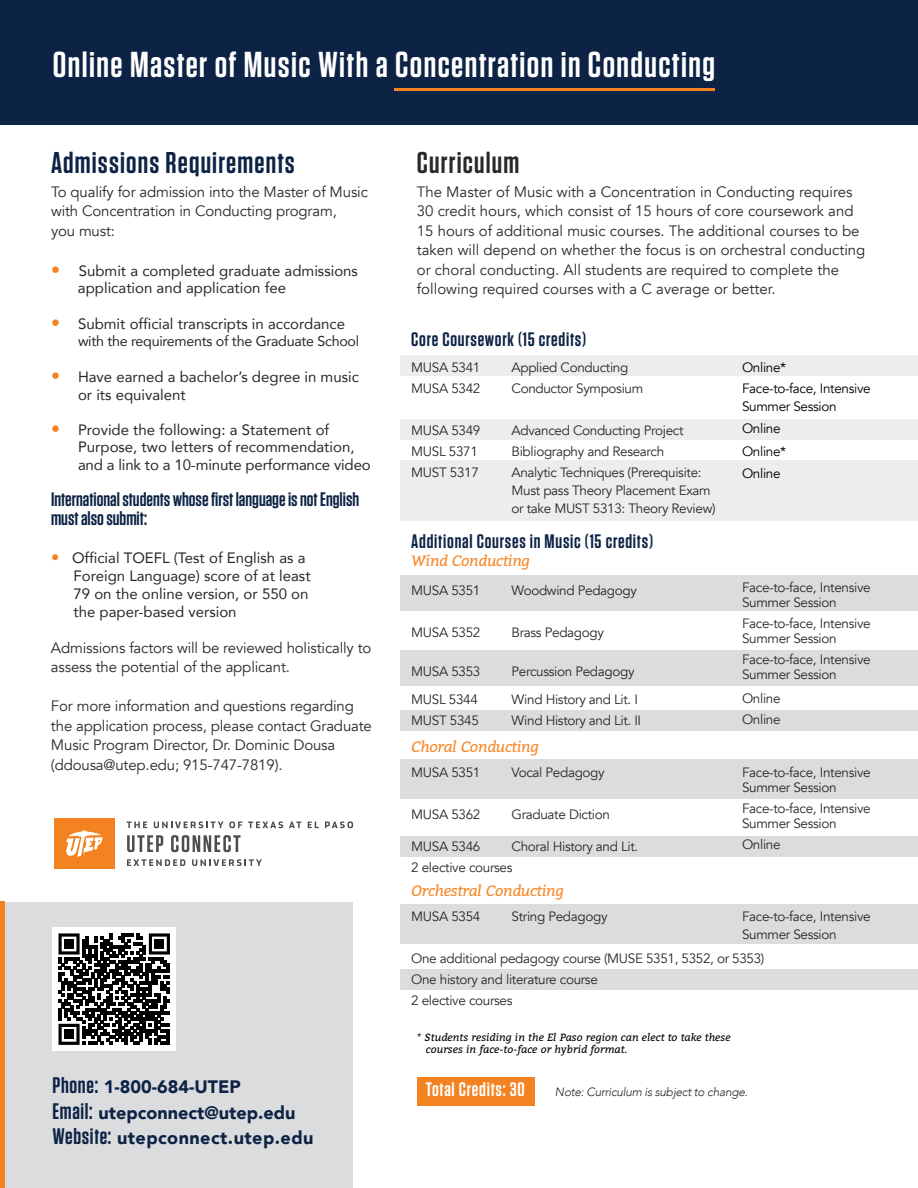
<style>
.page{position:relative;width:918px;height:1188px;background:#fff}
.page>*{position:absolute;margin:0;border:0;box-sizing:border-box;transform-origin:0 0}
.t1{font:600 36px "Tungsten";letter-spacing:.04em;color:#fff}
.t2{font:600 30px "Tungsten";letter-spacing:.04em;color:#0d2345}
.t3{font:600 30px "Tungsten";letter-spacing:.04em;color:#29292a}
.t4{font:600 19.5px/18.9px "Tungsten";color:#0d2345}
.t5{font:600 19.5px "Tungsten";letter-spacing:.04em;color:#0d2345}
.t6{font:600 19.5px "Tungsten";letter-spacing:.04em;color:#fff}
.t7{font:900 18px/25.5px "Avenir";color:#0d2345}
.t8{font:15px/19.5px "Avenir";letter-spacing:-.01em;color:#29292a}
.t9{font:15px/18px "Avenir";color:#292829}
.t10{font:italic 15px "Bitter";letter-spacing:-.025em;color:#f68828}
.t11{font:14.25px "Avenir";letter-spacing:-.02em;color:#292829}
.t12{font:13.5px/21px "Avenir";letter-spacing:-.025em;color:#292829}
.t13{font:13.5px/22.5px "Avenir";letter-spacing:-.025em;color:#000}
.t14{font:italic 300 12px "Avenir";letter-spacing:-.025em;color:#292829}
.t15{font:italic 10.5px/12px "Bitter";color:#000}
.s1{font-weight:300;font-size:18px;color:#f58220}
.s2{font-weight:300;font-size:16.5px;color:#f58220}
.s3{font-family:"Tungsten";font-weight:600;font-size:22.5px}
</style>
<div class="page">
<div style="left:0;top:0;width:918px;height:124px;background:#0d2345"></div>
<hr style="left:394px;top:89px;width:320px;height:2px;background:#f58220">
<div style="left:400px;top:420px;width:518px;height:20px;background:#ecedee"></div>
<div style="left:400px;top:836px;width:518px;height:21px;background:#dadcde"></div>
<div style="left:400px;top:969px;width:518px;height:21px;background:#dadcde"></div>
<div style="left:400px;top:710px;width:518px;height:21px;background:#dadcde"></div>
<div style="left:400px;top:461px;width:518px;height:60px;background:#ecedee"></div>
<div style="left:400px;top:355px;width:518px;height:21px;background:#ecedee"></div>
<div style="left:400px;top:575px;width:518px;height:35px;background:#dadcde"></div>
<div style="left:400px;top:651px;width:518px;height:35px;background:#dadcde"></div>
<div style="left:400px;top:759px;width:518px;height:40px;background:#dadcde"></div>
<div style="left:400px;top:904px;width:518px;height:40px;background:#dadcde"></div>
<div style="left:417px;top:1077px;width:117px;height:28px;background:#f58220"></div>
<div style="left:0;top:902px;width:353px;height:286px;background:#dadcde"></div>
<div style="left:0;top:902px;width:5px;height:286px;background:#f58220"></div>
<div style="left:52px;top:927px;width:124px;height:124px;background:#fff"></div>
<svg style="left:59px;top:933px;width:111px;height:112px"></svg>
<div style="left:65px;top:939px;width:9px;height:10px;background:#000"></div>
<div style="left:155px;top:939px;width:9px;height:10px;background:#000"></div>
<div style="left:65px;top:1030px;width:9px;height:9px;background:#000"></div>
<div style="left:54px;top:818px;width:61px;height:51px;background:#f58220"></div>
<svg style="left:66px;top:830px;width:37px;height:27px"></svg>
<svg style="left:127px;top:822px;width:20px;height:6px"></svg>
<svg style="left:154px;top:821px;width:88px;height:7px"></svg>
<svg style="left:248px;top:821px;width:35px;height:7px"></svg>
<svg style="left:289px;top:822px;width:12px;height:6px"></svg>
<svg style="left:308px;top:822px;width:11px;height:6px"></svg>
<svg style="left:325px;top:821px;width:28px;height:7px"></svg>
<svg style="left:127px;top:835px;width:36px;height:17px"></svg>
<svg style="left:171px;top:835px;width:69px;height:17px"></svg>
<svg style="left:127px;top:859px;width:58px;height:7px"></svg>
<svg style="left:192px;top:859px;width:70px;height:7px"></svg>
<h1 class="t1" style="left:53px;top:45px;width:663px">Online Master of Music With a Concentration in Conducting</h1>
<h2 class="t2" style="left:51px;top:146px;width:245px">Admissions Requirements</h2>
<p class="t8" style="left:51px;top:182px;width:318px">To qualify for admission into the Master of Music with Concentration in Conducting program,<br>you must:</p>
<p class="t9" style="left:78px;top:262px;width:281px;line-height:17.2px;text-indent:-27px"><span class="s1">•</span> Submit a completed graduate admissions application and application fee</p>
<p class="t9" style="left:51px;top:314px;width:296px"><span class="s1">•</span> Submit official transcripts in accordance</p>
<p class="t11" style="left:78px;top:330px;width:283px">with the requirements of the Graduate School</p>
<p class="t9" style="left:78px;top:367px;width:282px;text-indent:-27px"><span class="s1">•</span> Have earned a bachelor’s degree in music or its equivalent</p>
<p class="t9" style="left:78px;top:421px;width:294px;line-height:17.2px;text-indent:-27px"><span class="s1">•</span> Provide the following: a Statement of<br>Purpose, two letters of recommendation, and a link to a 10-minute performance video</p>
<h3 class="t4" style="left:51px;top:490px;width:310px">International students whose first language is not English must also submit:</h3>
<p class="t9" style="left:73px;top:548px;width:239px;text-indent:-22px"><span class="s2">•</span> Official TOEFL (Test of English as a<br>Foreign Language) score of at least<br>79 on the online version, or 550 on the paper-based version</p>
<p class="t8" style="left:51px;top:638px;width:322px">Admissions factors will be reviewed holistically to assess the potential of the applicant.</p>
<p class="t8" style="left:51px;top:697px;width:322px">For more information and questions regarding the application process, please contact Graduate Music Program Director, Dr. Dominic Dousa (ddousa@utep.edu; 915-747-7819).</p>
<h2 class="t3" style="left:417px;top:146px;width:104px">Curriculum</h2>
<p class="t8" style="left:417px;top:182px;width:450px">The Master of Music with a Concentration in Conducting requires 30 credit hours, which consist of 15 hours of core coursework and 15 hours of additional music courses. The additional courses to be taken will depend on whether the focus is on orchestral conducting or choral conducting. All students are required to complete the following required courses with a C average or better.</p>
<h3 class="t5" style="left:411px;top:329px;width:176px">Core Coursework (15 credits)</h3>
<p class="t12" style="left:411px;top:357px;width:71px">MUSA 5341<br>MUSA 5342</p>
<p class="t12" style="left:411px;top:420px;width:71px">MUSA 5349<br>MUSL 5371<br>MUST 5317</p>
<p class="t12" style="left:512px;top:357px;width:133px">Applied Conducting<br>Conductor Symposium</p>
<p class="t12" style="left:512px;top:420px;width:192px">Advanced Conducting Project<br>Bibliography and Research<br>Analytic Techniques (Prerequisite:</p>
<p class="t12" style="left:512px;top:481px;width:206px;line-height:18px">Must pass Theory Placement Exam or take MUST 5313: Theory Review)</p>
<h3 class="t5" style="left:411px;top:531px;width:243px">Additional Courses in Music (15 credits)</h3>
<p class="t10" style="left:411px;top:549px;width:120px">Wind Conducting</p>
<p class="t13" style="left:742px;top:357px;width:130px;line-height:21px">Online*<br>Face-to-face, Intensive</p>
<p class="t13" style="left:742px;top:395px;width:96px">Summer Session<br>Online<br>Online*<br>Online</p>
<p class="t12" style="left:742px;top:580px;width:130px;line-height:15px">Face-to-face, Intensive<br>Summer Session</p>
<p class="t12" style="left:742px;top:616px;width:130px;line-height:15px">Face-to-face, Intensive<br>Summer Session</p>
<p class="t12" style="left:742px;top:652px;width:130px;line-height:15px">Face-to-face, Intensive<br>Summer Session</p>
<p class="t12" style="left:742px;top:688px;width:40px">Online<br>Online</p>
<p class="t12" style="left:512px;top:580px;width:127px">Woodwind Pedagogy</p>
<p class="t12" style="left:512px;top:622px;width:94px">Brass Pedagogy</p>
<p class="t12" style="left:512px;top:657px;width:128px;line-height:28.5px">Percussion Pedagogy<br>Wind History and Lit. I</p>
<p class="t12" style="left:512px;top:710px;width:131px">Wind History and Lit. II</p>
<p class="t12" style="left:512px;top:762px;width:95px">Vocal Pedagogy</p>
<p class="t12" style="left:512px;top:804px;width:100px">Graduate Diction</p>
<p class="t12" style="left:512px;top:836px;width:128px">Choral History and Lit.</p>
<p class="t12" style="left:411px;top:580px;width:71px">MUSA 5351</p>
<p class="t12" style="left:411px;top:622px;width:71px">MUSA 5352</p>
<p class="t12" style="left:411px;top:657px;width:71px;line-height:28.5px">MUSA 5353<br>MUSL 5344</p>
<p class="t12" style="left:411px;top:710px;width:69px">MUST 5345</p>
<p class="t10" style="left:411px;top:736px;width:129px">Choral Conducting</p>
<p class="t12" style="left:742px;top:766px;width:130px;line-height:15px">Face-to-face, Intensive<br>Summer Session</p>
<p class="t12" style="left:742px;top:802px;width:130px;line-height:15px">Face-to-face, Intensive<br>Summer Session</p>
<p class="t12" style="left:742px;top:835px;width:40px">Online</p>
<p class="t12" style="left:411px;top:762px;width:71px">MUSA 5351</p>
<p class="t12" style="left:411px;top:804px;width:71px">MUSA 5362</p>
<p class="t12" style="left:411px;top:836px;width:103px">MUSA 5346<br>2 elective courses</p>
<p class="t12" style="left:411px;top:906px;width:71px">MUSA 5354</p>
<p class="t12" style="left:411px;top:948px;width:355px">One additional pedagogy course (MUSE 5351, 5352, or 5353)<br>One history and literature course<br>2 elective courses</p>
<p class="t10" style="left:411px;top:879px;width:154px">Orchestral Conducting</p>
<p class="t12" style="left:742px;top:908px;width:130px;line-height:18px">Face-to-face, Intensive<br>Summer Session</p>
<p class="t12" style="left:512px;top:906px;width:98px">String Pedagogy</p>
<p class="t15" style="left:426px;top:1031px;width:306px;text-indent:-9px">* Students residing in the El Paso region can elect to take these courses in face-to-face or hybrid format.</p>
<h3 class="t7" style="left:52px;top:1074px;width:190px"><span class="s3">Phone:</span> 1-800-684-UTEP</h3>
<h3 class="t6" style="left:426px;top:1079px;width:100px">Total Credits: 30</h3>
<p class="t14" style="left:555px;top:1085px;width:194px">Note: Curriculum is subject to change.</p>
<h3 class="t7" style="left:52px;top:1100px;width:263px"><span class="s3">Email:</span> utepconnect@utep.edu<br><span class="s3">Website:</span> utepconnect.utep.edu</h3>
</div>
